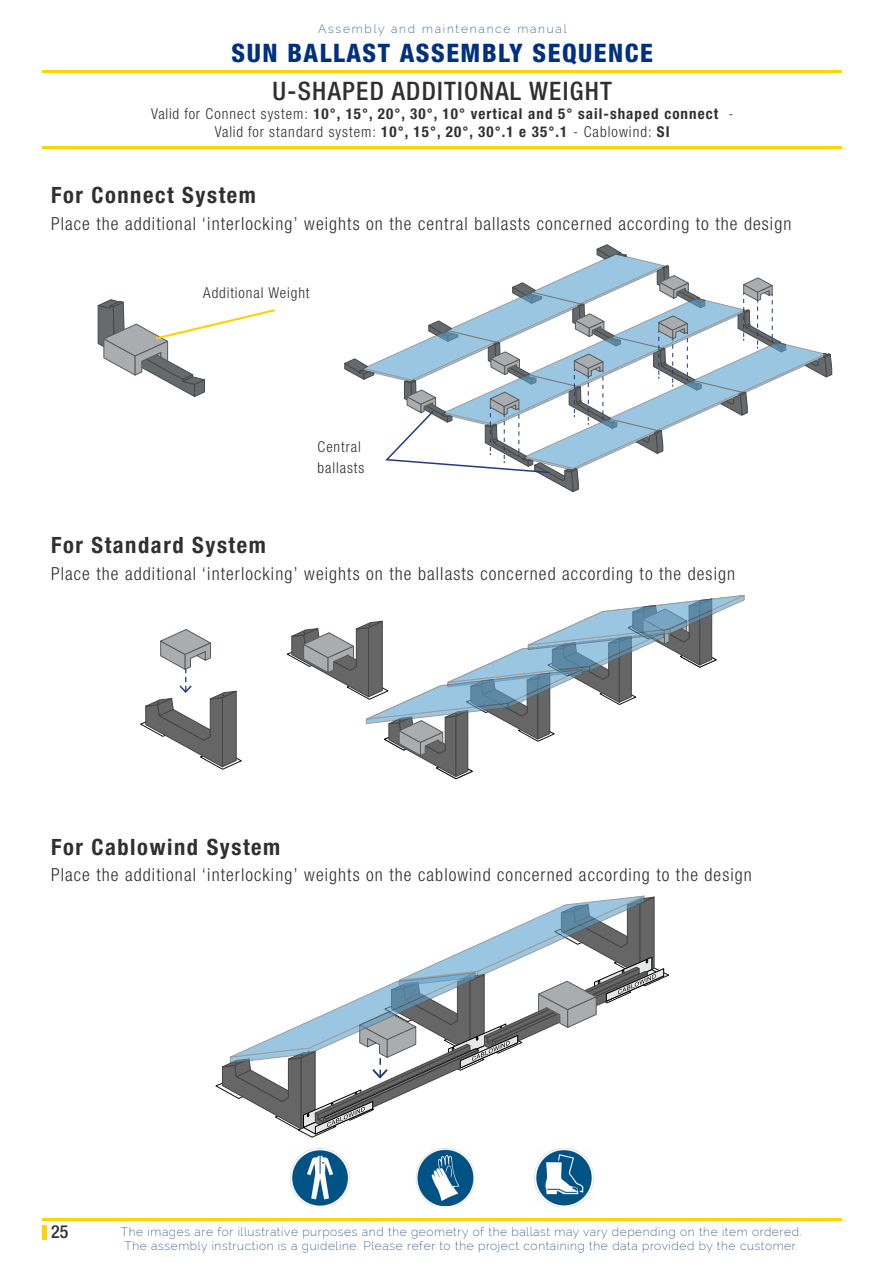
<style>
.page{position:relative;width:893px;height:1263px;background:#fff}
.page>*{position:absolute;margin:0;border:0;box-sizing:border-box;transform-origin:0 0}
.t1{font:800 condensed 25.5px "Helvetica Neue LT Pro";letter-spacing:.06em;color:#003080}
.Page_number{font:500 condensed 25.5px "Helvetica Neue LT Pro";letter-spacing:.05em;color:#303030}
.Page_number-2{font:700 condensed 22.5px "Helvetica Neue LT Pro";letter-spacing:.07em;color:#303030}
.Page_number-3{font:300 condensed 18px "Helvetica Neue LT Pro";letter-spacing:.06em;color:#303030}
.t2{font:500 condensed 18px "Helvetica Neue LT Pro";color:#303030}
.Page_number-4{font:300 condensed 15px/21px "Helvetica Neue LT Pro";letter-spacing:.06em;color:#303030}
.Page_number-5{font:700 condensed 15px "Helvetica Neue LT Pro";letter-spacing:.07em;color:#303030}
.t3{font:200 12px/13.5px "Raleway";letter-spacing:.05em;color:#1c417b;text-align:center}
.t4{font:200 12px "Raleway";letter-spacing:.15em;color:#1c417b}
.s1{font-weight:300}
.s2{font-weight:700}
</style>
<div class="page">
<hr style="left:43px;top:71px;width:799px;height:2px;background:#ffd400">
<hr style="left:43px;top:1225px;width:4px;height:14px;background:#ffd400">
<hr style="left:43px;top:1218px;width:799px;height:2px;background:#ffd400">
<svg style="left:344px;top:244px;width:488px;height:248px"></svg>
<hr style="left:43px;top:146px;width:799px;height:2px;background:#ffd400">
<img style="left:416px;top:1148px;width:57px;height:58px">
<img style="left:290px;top:1148px;width:60px;height:57px">
<img style="left:534px;top:1148px;width:60px;height:58px">
<svg style="left:140px;top:629px;width:102px;height:141px"></svg>
<svg style="left:287px;top:595px;width:457px;height:184px"></svg>
<svg style="left:215px;top:896px;width:454px;height:242px"></svg>
<svg style="left:97px;top:299px;width:178px;height:98px"></svg>
<p class="t4" style="left:318px;top:22px;width:250px">Assembly and maintenance manual</p>
<h1 class="t1" style="left:232px;top:37px;width:423px">SUN BALLAST ASSEMBLY SEQUENCE</h1>
<p class="Page_number" style="left:273px;top:75px;width:341px">U-SHAPED ADDITIONAL WEIGHT</p>
<p class="Page_number-5" style="left:151px;top:105px;width:584px"><span class="s1">Valid for Connect system:</span> 10°, 15°, 20°, 30°, 10° vertical and 5° sail-shaped connect <span class="s1">-</span></p>
<p class="Page_number-4" style="left:215px;top:121px;width:456px">Valid for standard system: <span class="s2">10°, 15°, 20°, 30°.1 e 35°.1</span> - Cablowind: <span class="s2">SI</span></p>
<p class="Page_number-2" style="left:51px;top:181px;width:206px">For Connect System</p>
<p class="Page_number-3" style="left:51px;top:213px;width:742px">Place the additional ‘interlocking’ weights on the central ballasts concerned according to the design</p>
<p class="Page_number-4" style="left:203px;top:282px;width:108px">Additional Weight</p>
<p class="Page_number-4" style="left:318px;top:436px;width:48px">Central ballasts</p>
<p class="Page_number-2" style="left:51px;top:531px;width:216px">For Standard System</p>
<p class="Page_number-3" style="left:51px;top:564px;width:686px">Place the additional ‘interlocking’ weights on the ballasts concerned according to the design</p>
<p class="Page_number-2" style="left:51px;top:834px;width:231px">For Cablowind System</p>
<p class="Page_number-3" style="left:51px;top:864px;width:702px">Place the additional ‘interlocking’ weights on the cablowind concerned according to the design</p>
<p class="t2" style="left:51px;top:1221px;width:19px">25</p>
<p class="t3" style="left:121px;top:1225px;width:682px">The images are for illustrative purposes and the geometry of the ballast may vary depending on the item ordered.<br>The assembly instruction is a guideline. Please refer to the project containing the data provided by the customer.</p>
</div>
